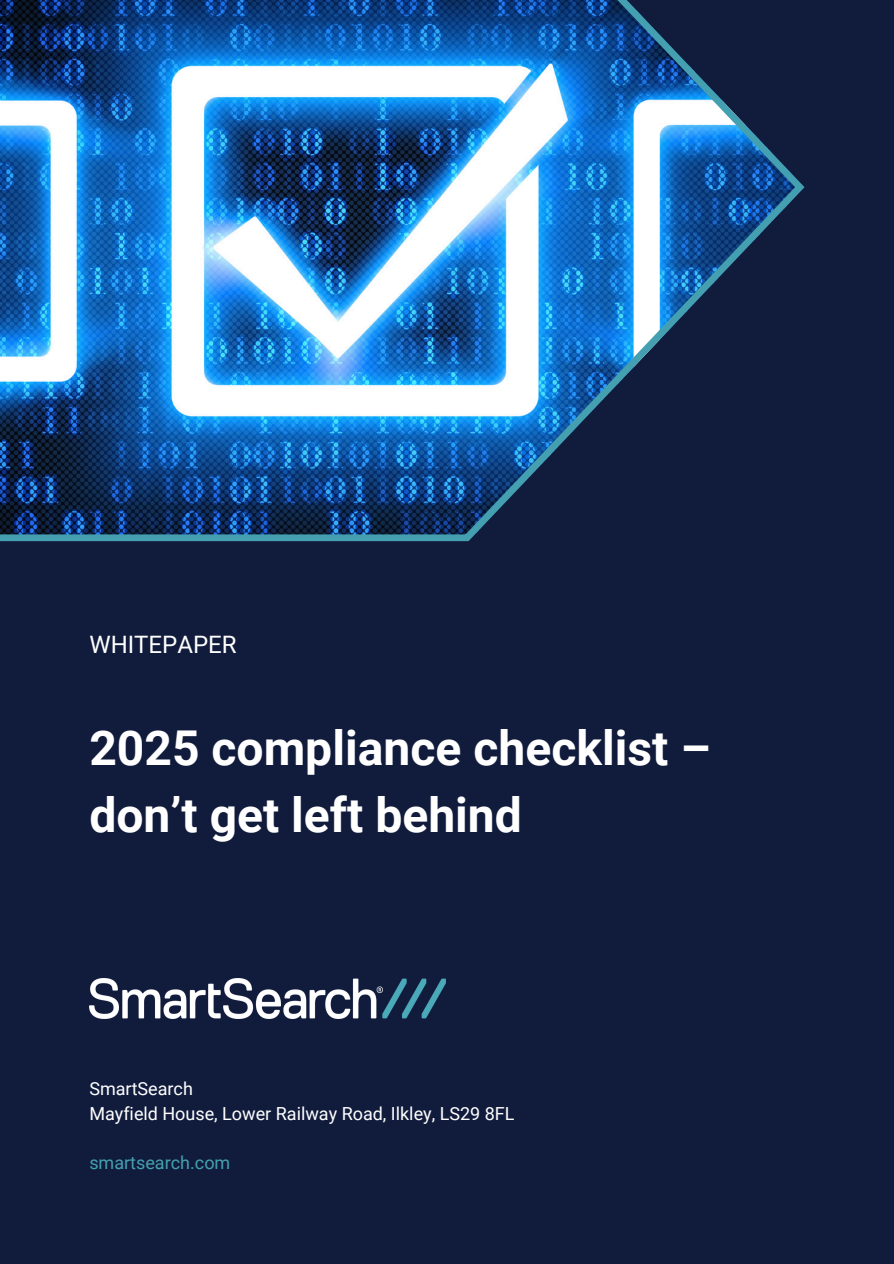
<style>
.page{position:relative;width:894px;height:1264px;background:#fff}
.page>*{position:absolute;margin:0;border:0;box-sizing:border-box;transform-origin:0 0}
.t1{font:700 48px/66.3px "Roboto";color:#fff}
.t2{font:24px "Roboto";color:#fff}
.t3{font:18px "Roboto";color:#fff}
.t4{font:18px "Roboto";color:#44a0b0}
</style>
<div class="page">
<div style="left:0;top:0;width:893px;height:1263px;background:#111c3d"></div>
<img style="left:0;top:0;width:804px;height:541px">
<img style="left:89px;top:978px;width:356px;height:40px">
<h2 class="t2" style="left:89px;top:630px;width:149px">WHITEPAPER</h2>
<h1 class="t1" style="left:89px;top:715px;width:622px">2025 compliance checklist – don’t get left behind</h1>
<p class="t3" style="left:89px;top:1078px;width:105px">SmartSearch</p>
<p class="t3" style="left:89px;top:1102px;width:426px">Mayfield House, Lower Railway Road, Ilkley, LS29 8FL</p>
<p class="t4" style="left:89px;top:1152px;width:142px">smartsearch.com</p>
</div>
